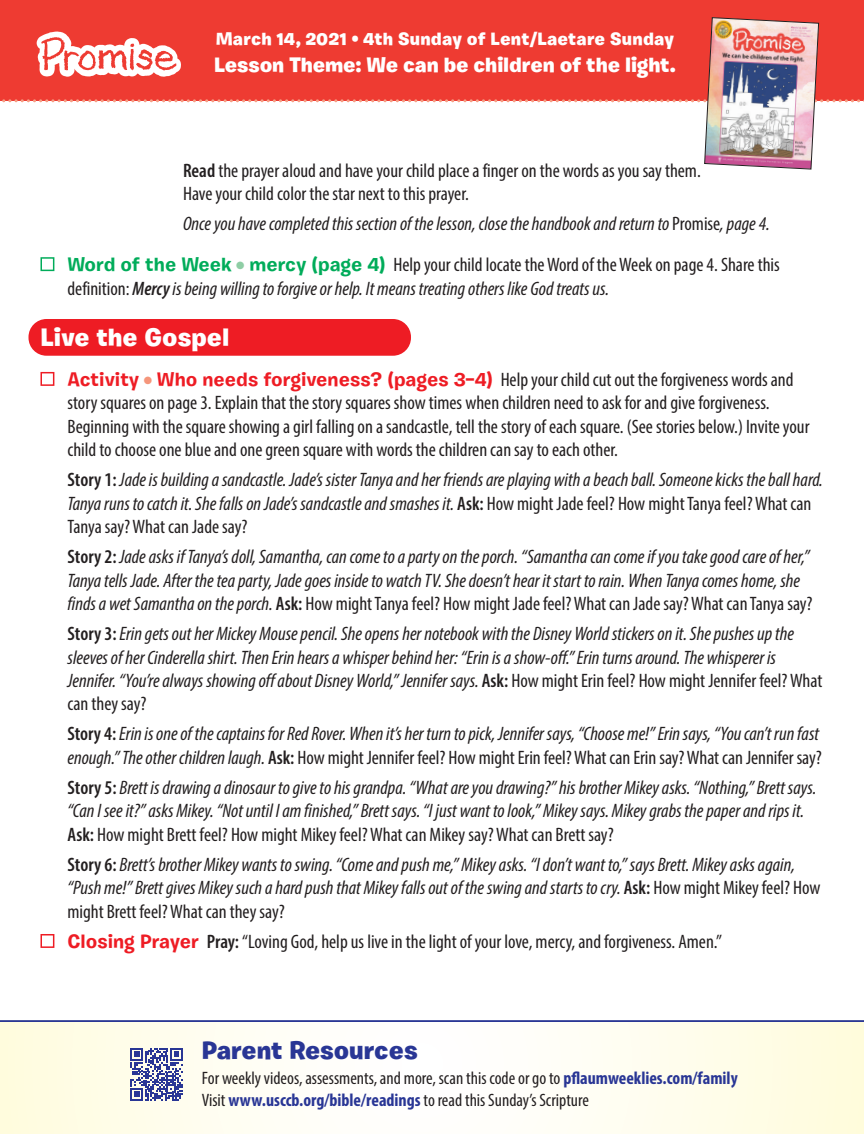
<style>
.page{position:relative;width:864px;height:1134px;background:#fff}
.page>*{position:absolute;margin:0;border:0;box-sizing:border-box;transform-origin:0 0}
.t1{font:900 25.5px "Burbank Small";color:#293695}
.t2{font:900 25.5px "Burbank Small";color:#fff}
.t3{font:900 21px "Burbank Small";letter-spacing:-.01em;color:#fff}
.t4{font:italic condensed 19.5px/23.4px "Myriad Pro";color:#231f20}
.t5{font:condensed 19.5px/23.4px "Myriad Pro";color:#231f20}
.t6{font:condensed 18px/21.6px "Myriad Pro";color:#231f20}
.t7{font:900 18px "Burbank Small";letter-spacing:.01em;color:#fff}
.s1{font-weight:600}
.s2{font-style:normal}
.s3{font-family:"Burbank Small";font-weight:700;font-style:normal;font-stretch:normal;color:#00ac5a}
.s4{color:#8fcea5}
.s5{font-family:"Burbank Small";font-weight:700;font-stretch:normal;color:#ee1c24}
.s6{color:#f5967b}
.s7{font-weight:600;font-style:normal}
.s8{font-weight:700;color:#293695}
</style>
<div class="page">
<div style="left:0;top:0;width:864px;height:101px;background:#ee3b32"></div>
<svg style="left:0;top:1022px;width:864px;height:112px"></svg>
<svg style="left:130px;top:1048px;width:53px;height:53px;background:#8289b9"></svg>
<svg style="left:2px;top:17px;width:862px;height:153px"></svg>
<hr style="left:0;top:1020px;width:864px;height:2px;background:#293695">
<div style="left:40px;top:257px;width:14px;height:14px;background:#fff;border:2px solid #00ac5a"></div>
<div style="left:40px;top:372px;width:14px;height:14px;background:#fff;border:2px solid #ee1c24"></div>
<div style="left:40px;top:934px;width:14px;height:14px;background:#fff;border:2px solid #ee1c24"></div>
<div style="left:28px;top:319px;width:383px;height:37px;background:#ee1c24;border-radius:18px"></div>
<p class="t7" style="left:216px;top:28px;width:460px">March 14, 2021 • 4th Sunday of Lent/Laetare Sunday</p>
<p class="t3" style="left:214px;top:52px;width:463px">Lesson Theme: We can be children of the light.</p>
<p class="t5" style="left:183px;top:158px;width:519px"><span class="s1">Read</span> the prayer aloud and have your child place a finger on the words as you say them.<br>Have your child color the star next to this prayer.</p>
<p class="t4" style="left:67px;top:203px;width:714px;line-height:41px;text-indent:116px">Once you have completed this section of the lesson, close the handbook and return to <span class="s2">Promise</span>, page 4.<br><span class="s3">Word of the Week</span> <span class="s4">●</span> <span class="s3">mercy (page 4)</span> <span class="s2">Help your child locate the Word of the Week on page 4. Share this</span></p>
<p class="t4" style="left:68px;top:276px;width:543px"><span class="s2">definition:</span> <span class="s1">Mercy</span> is being willing to forgive or help. It means treating others like God treats us.</p>
<h1 class="t2" style="left:40px;top:321px;width:191px">Live the Gospel</h1>
<p class="t5" style="left:67px;top:367px;width:744px"><span class="s5">Activity</span> <span class="s6">●</span> <span class="s5">Who needs forgiveness? (pages 3–4)</span> Help your child cut out the forgiveness words and story squares on page 3. Explain that the story squares show times when children need to ask for and give forgiveness.<br>Beginning with the square showing a girl falling on a sandcastle, tell the story of each square. (See stories below.) Invite your child to choose one blue and one green square with words the children can say to each other.</p>
<p class="t4" style="left:68px;top:468px;width:757px"><span class="s7">Story 1:</span> Jade is building a sandcastle. Jade’s sister Tanya and her friends are playing with a beach ball. Someone kicks the ball hard.<br>Tanya runs to catch it. She falls on Jade’s sandcastle and smashes it. <span class="s7">Ask:</span> <span class="s2">How might Jade feel? How might Tanya feel? What can<br>Tanya say? What can Jade say?</span></p>
<p class="t4" style="left:68px;top:545px;width:747px"><span class="s7">Story 2:</span> Jade asks if Tanya’s doll, Samantha, can come to a party on the porch. “Samantha can come if you take good care of her,”<br>Tanya tells Jade. After the tea party, Jade goes inside to watch TV. She doesn’t hear it start to rain. When Tanya comes home, she finds a wet Samantha on the porch. <span class="s7">Ask:</span> <span class="s2">How might Tanya feel? How might Jade feel? What can Jade say? What can Tanya say?</span></p>
<p class="t4" style="left:68px;top:622px;width:756px"><span class="s7">Story 3:</span> Erin gets out her Mickey Mouse pencil. She opens her notebook with the Disney World stickers on it. She pushes up the sleeves of her Cinderella shirt. Then Erin hears a whisper behind her: “Erin is a show-off.” Erin turns around. The whisperer is Jennifer. “You’re always showing off about Disney World,” Jennifer says. <span class="s7">Ask:</span> <span class="s2">How might Erin feel? How might Jennifer feel? What can they say?</span></p>
<p class="t4" style="left:68px;top:722px;width:756px"><span class="s7">Story 4:</span> Erin is one of the captains for Red Rover. When it’s her turn to pick, Jennifer says, “Choose me!” Erin says, “You can’t run fast enough.” The other children laugh. <span class="s7">Ask:</span> <span class="s2">How might Jennifer feel? How might Erin feel? What can Erin say? What can Jennifer say?</span></p>
<p class="t4" style="left:68px;top:776px;width:750px"><span class="s7">Story 5:</span> Brett is drawing a dinosaur to give to his grandpa. “What are you drawing?” his brother Mikey asks. “Nothing,” Brett says. “Can I see it?” asks Mikey. “Not until I am finished,” Brett says. “I just want to look,” Mikey says. Mikey grabs the paper and rips it.<br><span class="s7">Ask:</span> <span class="s2">How might Brett feel? How might Mikey feel? What can Mikey say? What can Brett say?</span></p>
<p class="t4" style="left:68px;top:853px;width:755px"><span class="s7">Story 6:</span> Brett’s brother Mikey wants to swing. “Come and push me,” Mikey asks. “I don’t want to,” says Brett. Mikey asks again, “Push me!” Brett gives Mikey such a hard push that Mikey falls out of the swing and starts to cry. <span class="s7">Ask:</span> <span class="s2">How might Mikey feel? How might Brett feel? What can they say?</span></p>
<p class="t5" style="left:67px;top:930px;width:656px"><span class="s5">Closing Prayer</span> <span class="s1">Pray:</span> “Loving God, help us live in the light of your love, mercy, and forgiveness. Amen.”</p>
<h1 class="t1" style="left:202px;top:1034px;width:217px">Parent Resources</h1>
<p class="t6" style="left:202px;top:1067px;width:537px">For weekly videos, assessments, and more, scan this code or go to <span class="s8">pflaumweeklies.com/family<br></span>Visit <span class="s8">www.usccb.org/bible/readings</span> to read this Sunday’s Scripture</p>
</div>
